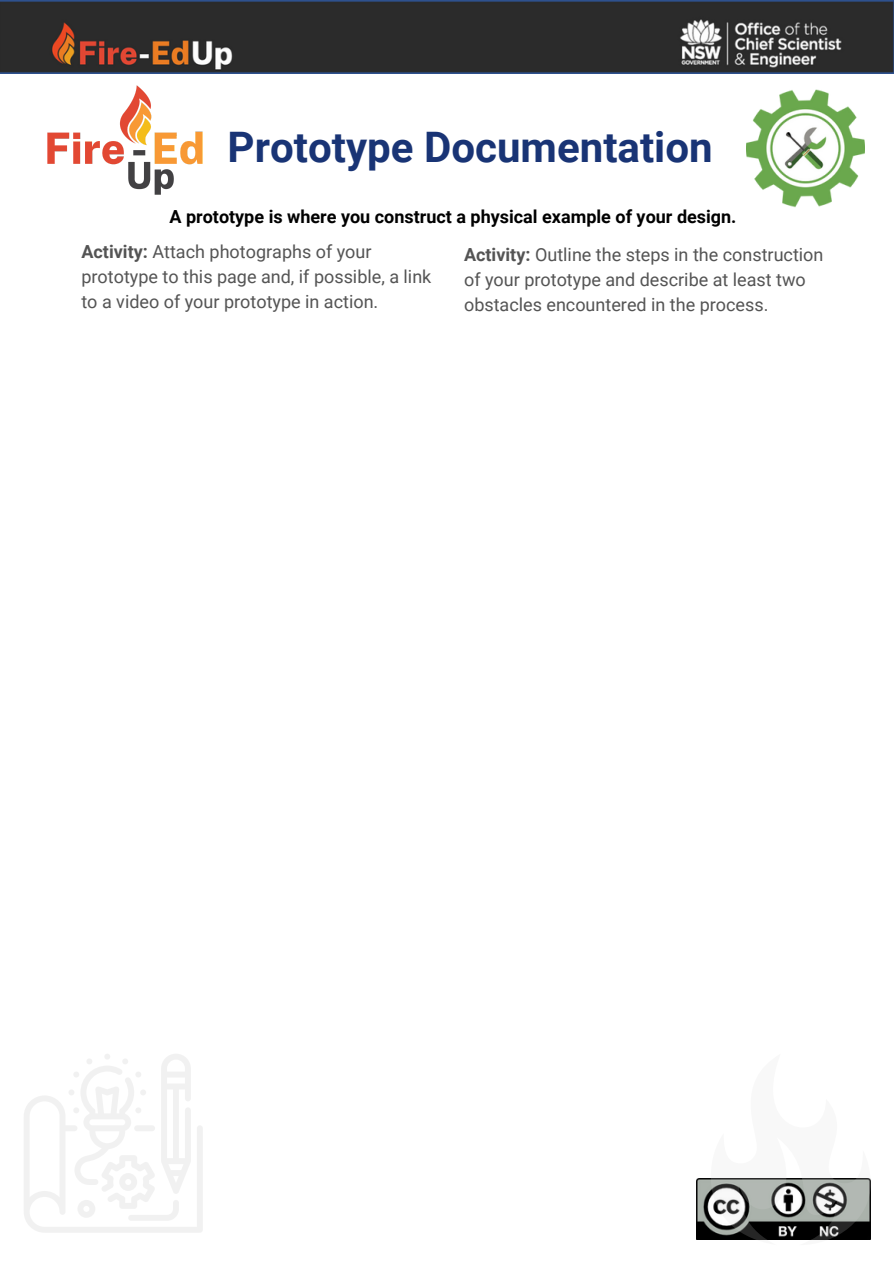
<style>
.page{position:relative;width:894px;height:1264px;background:#fff}
.page>*{position:absolute;margin:0;border:0;box-sizing:border-box;transform-origin:0 0}
.t1{font:700 42px "Roboto";color:#193475}
.t2{font:18px/24.8px "Roboto";color:#545454}
.t3{font:700 18px "Roboto";color:#000}
.s1{font-weight:700}
</style>
<div class="page">
<img style="left:746px;top:89px;width:118px;height:119px">
<svg style="left:24px;top:1054px;width:179px;height:178px"></svg>
<img style="left:696px;top:1178px;width:14px;height:61px">
<img style="left:0;top:0;width:893px;height:73px">
<img style="left:47px;top:86px;width:156px;height:108px">
<svg style="left:710px;top:1178px;width:160px;height:62px;background:#7a7d7b"></svg>
<p class="t1" style="left:227px;top:123px;width:486px">Prototype Documentation</p>
<p class="t3" style="left:169px;top:207px;width:568px">A prototype is where you construct a physical example of your design.</p>
<p class="t2" style="left:81px;top:239px;width:351px"><span class="s1">Activity:</span> Attach photographs of your prototype to this page and, if possible, a link to a video of your prototype in action.</p>
<p class="t2" style="left:464px;top:243px;width:361px"><span class="s1">Activity:</span> Outline the steps in the construction of your prototype and describe at least two obstacles encountered in the process.</p>
</div>
